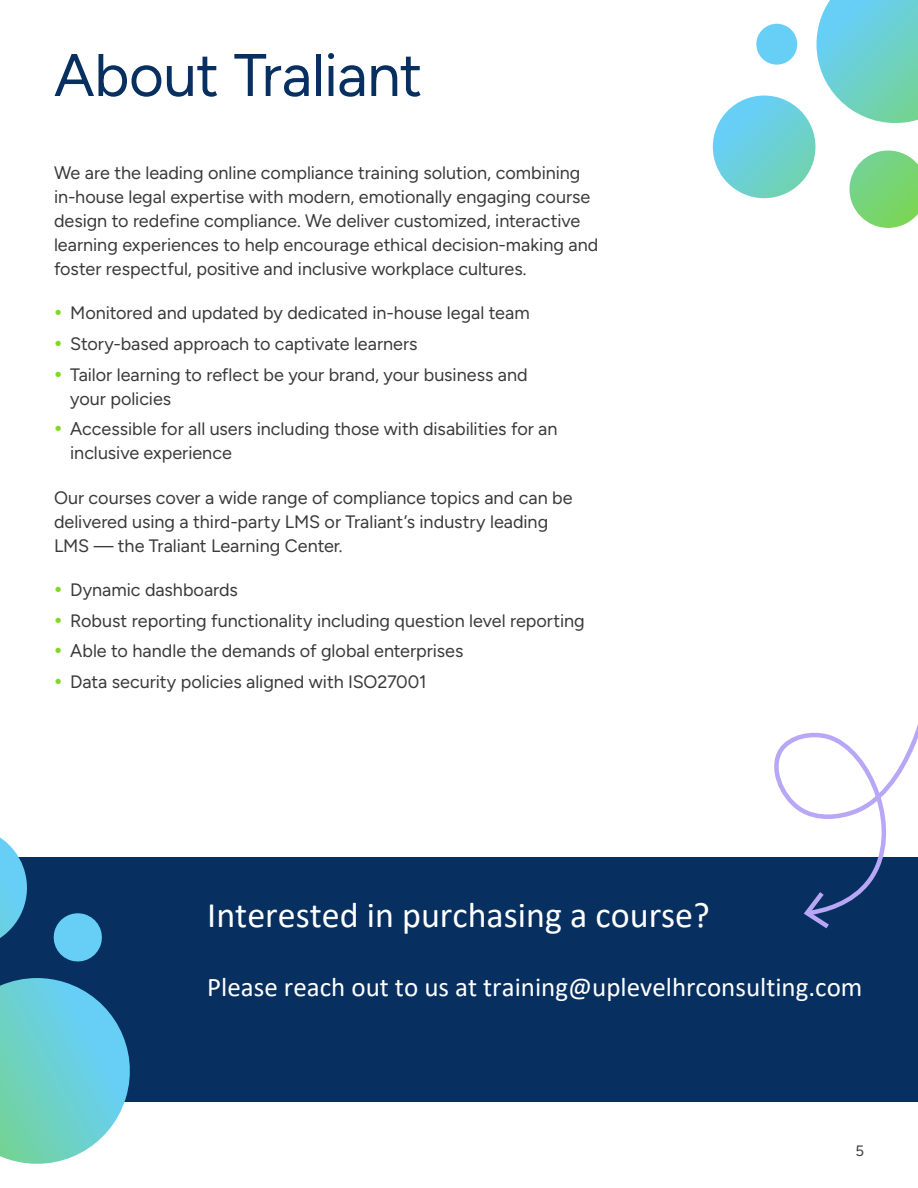
<style>
.page{position:relative;width:918px;height:1188px;background:#fff}
.page>*{position:absolute;margin:0;border:0;box-sizing:border-box;transform-origin:0 0}
.Section_Titles{font:300 60px "Figtree";letter-spacing:-.005em;color:#073060}
.t1{font:36px "Calibri";color:#fff}
.t2{font:27px "Calibri";color:#fff}
.t3{font:300 18px/24px "Figtree";color:#3a3a3a}
.t4{font:300 15px "Figtree";color:#3a3a3a}
</style>
<div class="page">
<div style="left:0;top:858px;width:918px;height:244px;background:#073060"></div>
<svg style="left:0;top:837px;width:141px;height:327px"></svg>
<svg style="left:764px;top:725px;width:154px;height:203px"></svg>
<svg style="left:713px;top:0;width:205px;height:228px"></svg>
<h1 class="Section_Titles" style="left:54px;top:41px;width:370px">About Traliant</h1>
<p class="t3" style="left:54px;top:161px;width:546px">We are the leading online compliance training solution, combining in‑house legal expertise with modern, emotionally engaging course design to redefine compliance. We deliver customized, interactive learning experiences to help encourage ethical decision‑making and foster respectful, positive and inclusive workplace cultures.</p>
<p class="t3" style="left:70px;top:301px;width:461px">Monitored and updated by dedicated in‑house legal team</p>
<p class="t3" style="left:70px;top:332px;width:349px">Story‑based approach to captivate learners</p>
<p class="t3" style="left:70px;top:362px;width:459px">Tailor learning to reflect be your brand, your business and your policies</p>
<p class="t3" style="left:70px;top:417px;width:489px">Accessible for all users including those with disabilities for an inclusive experience</p>
<p class="t3" style="left:54px;top:485px;width:520px">Our courses cover a wide range of compliance topics and can be delivered using a third‑party LMS or Traliant’s industry leading<br>LMS — the Traliant Learning Center.</p>
<p class="t3" style="left:70px;top:578px;width:169px">Dynamic dashboards</p>
<p class="t3" style="left:70px;top:608px;width:516px">Robust reporting functionality including question level reporting</p>
<p class="t3" style="left:70px;top:639px;width:395px">Able to handle the demands of global enterprises</p>
<p class="t3" style="left:70px;top:670px;width:358px">Data security policies aligned with ISO27001</p>
<h2 class="t1" style="left:207px;top:890px;width:504px">Interested in purchasing a course?</h2>
<h3 class="t2" style="left:207px;top:968px;width:657px">Please reach out to us at training@uplevelhrconsulting.com</h3>
<p class="t4" style="left:855px;top:1143px;width:10px">5</p>
</div>
